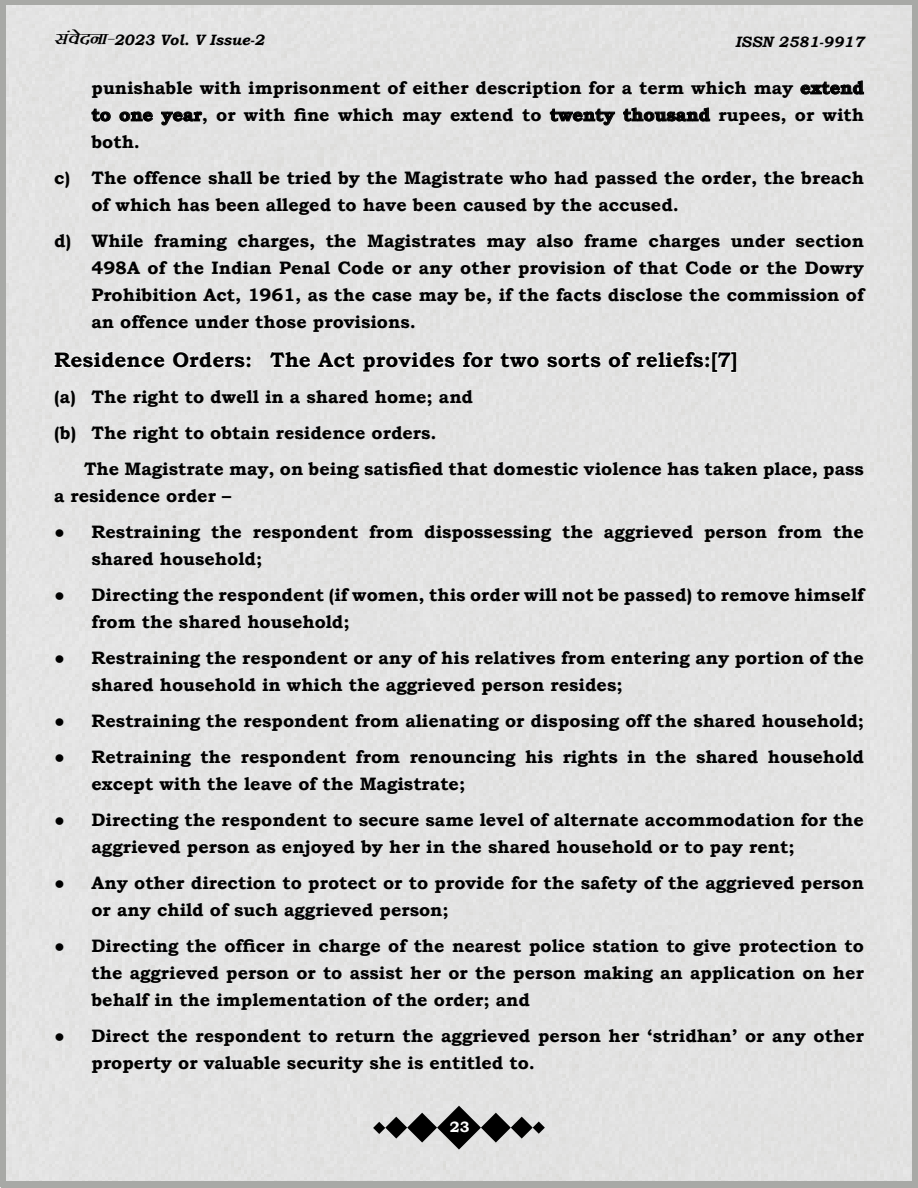
<style>
.page{position:relative;width:918px;height:1188px;background:#fff}
.page>*{position:absolute;margin:0;border:0;box-sizing:border-box;transform-origin:0 0}
.Eng__Text_Sub_Headin{font:700 21px "Bookman Old Style";color:#000}
.Eng__Tab_Setting{font:700 18px/27px "Bookman Old Style";color:#000}
.English_Paragrah{font:700 18px/27px "Bookman Old Style";color:#000}
.t1{font:italic 700 15px "Bookman Old Style";color:#000}
.t2{font:700 15px "Bookman Old Style";color:#fff}
.s1{font-family:"Kruti Dev 100";font-size:19.5px}
</style>
<div class="page">
<div style="left:0;top:0;width:918px;height:1187px;background:#e3e3e3"></div>
<svg style="left:373px;top:1106px;width:172px;height:44px;background:#989897"></svg>
<svg style="left:800px;top:80px;width:64px;height:15px"></svg>
<svg style="left:91px;top:108px;width:20px;height:14px"></svg>
<svg style="left:119px;top:111px;width:34px;height:11px"></svg>
<svg style="left:161px;top:111px;width:41px;height:15px"></svg>
<svg style="left:550px;top:108px;width:65px;height:18px"></svg>
<svg style="left:623px;top:107px;width:87px;height:15px"></svg>
<svg style="left:53px;top:350px;width:200px;height:19px"></svg>
<svg style="left:268px;top:350px;width:88px;height:19px"></svg>
<svg style="left:362px;top:350px;width:376px;height:23px"></svg>
<p class="t1" style="left:54px;top:29px;width:212px"><span class="s1">laosnuk&amp;</span>2023 Vol. V Issue-2</p>
<p class="t1" style="left:735px;top:32px;width:130px">ISSN 2581-9917</p>
<p class="Eng__Tab_Setting" style="left:92px;top:74px;width:774px;text-align:justify">punishable with imprisonment of either description for a term which may extend to one year, or with fine which may extend to twenty thousand rupees, or with both.</p>
<p class="Eng__Tab_Setting" style="left:92px;top:164px;width:774px;text-indent:-38px">c) The offence shall be tried by the Magistrate who had passed the order, the breach of which has been alleged to have been caused by the accused.</p>
<p class="Eng__Tab_Setting" style="left:92px;top:227px;width:774px;text-align:justify;text-indent:-38px">d) While framing charges, the Magistrates may also frame charges under section 498A of the Indian Penal Code or any other provision of that Code or the Dowry Prohibition Act, 1961, as the case may be, if the facts disclose the commission of an offence under those provisions.</p>
<p class="Eng__Text_Sub_Headin" style="left:54px;top:345px;width:685px">Residence Orders: The Act provides for two sorts of reliefs:[7]</p>
<p class="Eng__Tab_Setting" style="left:54px;top:383px;width:421px">(a) The right to dwell in a shared home; and</p>
<p class="Eng__Tab_Setting" style="left:54px;top:419px;width:384px">(b) The right to obtain residence orders.</p>
<p class="English_Paragrah" style="left:54px;top:455px;width:811px;text-indent:30px">The Magistrate may, on being satisfied that domestic violence has taken place, pass a residence order –</p>
<p class="Eng__Tab_Setting" style="left:92px;top:518px;width:774px;text-indent:-38px">● Restraining the respondent from dispossessing the aggrieved person from the shared household;</p>
<p class="Eng__Tab_Setting" style="left:92px;top:581px;width:774px;text-indent:-38px">● Directing the respondent (if women, this order will not be passed) to remove himself from the shared household;</p>
<p class="Eng__Tab_Setting" style="left:92px;top:644px;width:774px;text-indent:-38px">● Restraining the respondent or any of his relatives from entering any portion of the shared household in which the aggrieved person resides;</p>
<p class="Eng__Tab_Setting" style="left:54px;top:707px;width:812px">● Restraining the respondent from alienating or disposing off the shared household;</p>
<p class="Eng__Tab_Setting" style="left:92px;top:743px;width:774px;text-indent:-38px">● Retraining the respondent from renouncing his rights in the shared household except with the leave of the Magistrate;</p>
<p class="Eng__Tab_Setting" style="left:92px;top:806px;width:774px;text-indent:-38px">● Directing the respondent to secure same level of alternate accommodation for the aggrieved person as enjoyed by her in the shared household or to pay rent;</p>
<p class="Eng__Tab_Setting" style="left:92px;top:869px;width:774px;text-indent:-38px">● Any other direction to protect or to provide for the safety of the aggrieved person or any child of such aggrieved person;</p>
<p class="Eng__Tab_Setting" style="left:92px;top:932px;width:774px;text-align:justify;text-indent:-38px">● Directing the officer in charge of the nearest police station to give protection to the aggrieved person or to assist her or the person making an application on her behalf in the implementation of the order; and</p>
<p class="Eng__Tab_Setting" style="left:92px;top:1022px;width:774px;text-indent:-38px">● Direct the respondent to return the aggrieved person her ‘stridhan’ or any other property or valuable security she is entitled to.</p>
<p class="t2" style="left:450px;top:1116px;width:21px">23</p>
</div>
